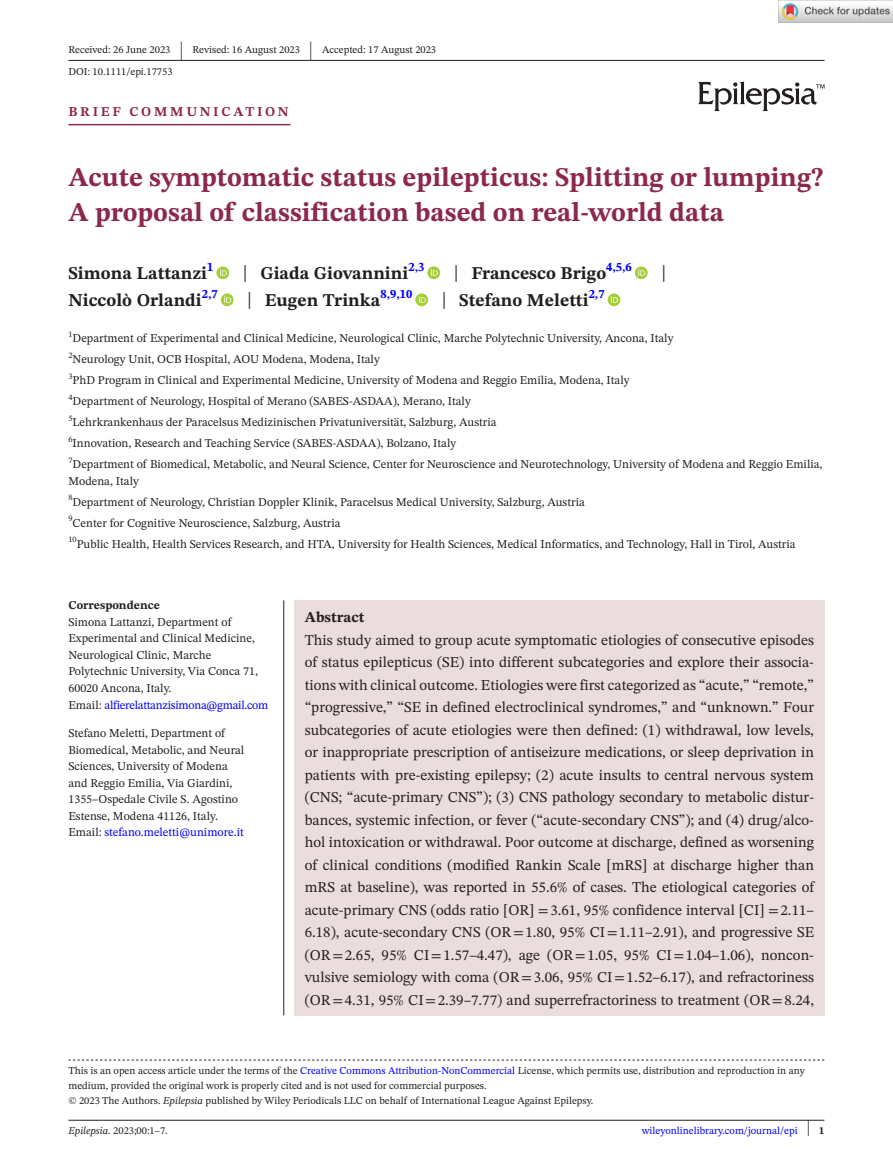
<style>
.page{position:relative;width:893px;height:1174px;background:#fff}
.page>*{position:absolute;margin:0;border:0;box-sizing:border-box;transform-origin:0 0}
.t1{font:700 27px/34.5px "STIX Two Text";color:#8c284e}
.t2{font:25.65px "STIX Two Text";color:#231f20;scale:.49 1}
.t3{font:23.4px "STIX Two Text";color:#231f20;scale:.77 1}
.t4{font:700 18px "STIX Two Text";color:#231f20}
.t5{font:15px/22.5px "STIX Two Text";color:#231f20;text-align:justify}
.t6{font:700 15px "STIX Two Text";color:#231f20}
.t7{font:700 13.5px "STIX Two Text";letter-spacing:.2em;color:#8c284e}
.t8{font:12px/16.5px "STIX Two Text";color:#231f20}
.t9{font:700 12px "STIX Two Text";color:#231f20}
.t10{font:10.5px/15px "STIX Two Text";color:#231f20}
.t11{font:10.5px "STIX Two Text";color:#00f}
.t12{font:8.4px "STIX Two Text";color:#231f20}
.s1{font-weight:400;font-size:23.4px}
.s2{color:#00f}
.s3{font-family:"STIX"}
.s4{font-style:italic}
.s5{font-size:22.2px;color:#231f20}
.s6{font-weight:700;color:#231f20}
</style>
<div class="page">
<hr style="left:68px;top:1119px;width:756px;height:1px;background:#231f20">
<svg style="left:698px;top:81px;width:126px;height:30px"></svg>
<hr style="left:68px;top:60px;width:756px;height:1px;background:#231f20">
<hr style="left:68px;top:124px;width:222px;height:1px;background:#8c284e">
<svg style="left:216px;top:266px;width:13px;height:13px"></svg>
<svg style="left:220px;top:269px;width:7px;height:7px"></svg>
<svg style="left:427px;top:266px;width:13px;height:13px"></svg>
<svg style="left:431px;top:269px;width:7px;height:7px"></svg>
<svg style="left:635px;top:266px;width:13px;height:13px"></svg>
<svg style="left:638px;top:269px;width:7px;height:7px"></svg>
<svg style="left:221px;top:293px;width:13px;height:13px"></svg>
<svg style="left:224px;top:296px;width:7px;height:7px"></svg>
<svg style="left:415px;top:293px;width:13px;height:13px"></svg>
<svg style="left:419px;top:296px;width:7px;height:7px"></svg>
<div style="left:608px;top:293px;width:12px;height:13px;background:#a5cd39;border-radius:50%"></div>
<svg style="left:611px;top:296px;width:7px;height:7px"></svg>
<svg style="left:68px;top:1059px;width:756px;height:1px"></svg>
<div style="left:294px;top:600px;width:530px;height:415px;background:#ebdcdd"></div>
<hr style="left:283px;top:600px;width:1px;height:415px;background:#231f20">
<img style="left:779px;top:0;width:114px;height:23px">
<p class="t10" style="left:68px;top:42px;width:103px">Received: 26 June 2023</p>
<h2 class="t2" style="left:180px;top:32px;width:8px">|</h2>
<p class="t10" style="left:193px;top:42px;width:109px">Revised: 16 August 2023</p>
<h2 class="t2" style="left:309px;top:32px;width:8px">|</h2>
<p class="t10" style="left:322px;top:42px;width:116px">Accepted: 17 August 2023</p>
<p class="t10" style="left:68px;top:64px;width:106px">DOI: 10.1111/epi.17753</p>
<p class="t7" style="left:68px;top:101px;width:222px">BRIEF COMMUNICATION</p>
<h1 class="t1" style="left:68px;top:161px;width:757px">Acute symptomatic status epilepticus: Splitting or lumping?<br>A proposal of classification based on real-world data</h1>
<h3 class="t4" style="left:68px;top:260px;width:146px">Simona Lattanzi<sup>1</sup></h3>
<h3 class="t4" style="left:243px;top:260px;width:183px"><span class="s1">|</span> Giada Giovannini<sup>2,3</sup></h3>
<h3 class="t4" style="left:454px;top:260px;width:180px"><span class="s1">|</span> Francesco Brigo<sup>4,5,6</sup></h3>
<h3 class="t3" style="left:661px;top:257px;width:8px">|</h3>
<h3 class="t4" style="left:68px;top:287px;width:151px">Niccolò Orlandi<sup>2,7</sup></h3>
<h3 class="t4" style="left:247px;top:287px;width:167px"><span class="s1">|</span> Eugen Trinka<sup>8,9,10</sup></h3>
<h3 class="t4" style="left:442px;top:287px;width:164px"><span class="s1">|</span> Stefano Meletti<sup>2,7</sup></h3>
<p class="t8" style="left:68px;top:328px;width:606px;line-height:21px"><sup>1</sup>Department of Experimental and Clinical Medicine, Neurological Clinic, Marche Polytechnic University, Ancona, Italy <sup>2</sup>Neurology Unit, OCB Hospital, AOU Modena, Modena, Italy<br><sup>3</sup>PhD Program in Clinical and Experimental Medicine, University of Modena and Reggio Emilia, Modena, Italy <sup>4</sup>Department of Neurology, Hospital of Merano (SABES-ASDAA), Merano, Italy</p>
<p class="t12" style="left:68px;top:412px;width:6px">5</p>
<p class="t8" style="left:73px;top:414px;width:426px">Lehrkrankenhaus der Paracelsus Medizinischen Privatuniversität, Salzburg, Austria</p>
<p class="t12" style="left:68px;top:433px;width:6px">6</p>
<p class="t8" style="left:73px;top:435px;width:385px">Innovation, Research and Teaching Service (SABES-ASDAA), Bolzano, Italy</p>
<p class="t12" style="left:68px;top:454px;width:6px">7</p>
<p class="t8" style="left:68px;top:456px;width:756px;text-indent:4px">Department of Biomedical, Metabolic, and Neural Science, Center for Neuroscience and Neurotechnology, University of Modena and Reggio Emilia,<br>Modena, Italy</p>
<p class="t12" style="left:68px;top:491px;width:6px">8</p>
<p class="t8" style="left:73px;top:493px;width:514px">Department of Neurology, Christian Doppler Klinik, Paracelsus Medical University, Salzburg, Austria</p>
<p class="t12" style="left:68px;top:512px;width:6px">9</p>
<p class="t8" style="left:73px;top:514px;width:269px">Center for Cognitive Neuroscience, Salzburg, Austria</p>
<p class="t12" style="left:68px;top:533px;width:10px">10</p>
<p class="t8" style="left:77px;top:535px;width:720px">Public Health, Health Services Research, and HTA, University for Health Sciences, Medical Informatics, and Technology, Hall in Tirol, Austria</p>
<p class="t9" style="left:68px;top:597px;width:93px">Correspondence</p>
<p class="t8" style="left:68px;top:613px;width:201px">Simona Lattanzi, Department of Experimental and Clinical Medicine, Neurological Clinic, Marche Polytechnic University, Via Conca 71, 60020 Ancona, Italy.<br>Email: <span class="s2">alfierelattanzisimona@gmail.com</span></p>
<p class="t8" style="left:68px;top:724px;width:177px">Stefano Meletti, Department of Biomedical, Metabolic, and Neural Sciences, University of Modena and Reggio Emilia, Via Giardini, 1355–Ospedale Civile S. Agostino Estense, Modena 41126, Italy.<br>Email: <span class="s2">stefano.meletti@unimore.it</span></p>
<p class="t6" style="left:305px;top:606px;width:61px">Abstract</p>
<p class="t5" style="left:305px;top:628px;width:511px">This study aimed to group acute symptomatic etiologies of consecutive episodes of status epilepticus (SE) into different subcategories and explore their associa&shy;tions with clinical outcome. Etiologies were first categorized as “acute,” “remote,” “progressive,” “SE in defined electroclinical syndromes,” and “unknown.” Four subcategories of acute etiologies were then defined: (1) withdrawal, low levels, or inappropriate prescription of antiseizure medications, or sleep deprivation in patients with pre-existing epilepsy; (2) acute insults to central nervous system (CNS; “acute-primary CNS”); (3) CNS pathology secondary to metabolic distur&shy;bances, systemic infection, or fever (“acute-secondary CNS”); and (4) drug/alco&shy;hol intoxication or withdrawal. Poor outcome at discharge, defined as worsening of clinical conditions (modified Rankin Scale [mRS] at discharge higher than mRS at baseline), was reported in 55.6% of cases. The etiological categories of acute-primary CNS (odds ratio [OR] <span class="s3">=</span>3.61, 95% confidence interval [CI] <span class="s3">=</span>2.11– 6.18), acute-secondary CNS (OR<span class="s3">=</span>1.80, 95% CI<span class="s3">=</span>1.11–2.91), and progressive SE (OR<span class="s3">=</span>2.65, 95% CI<span class="s3">=</span>1.57–4.47), age (OR<span class="s3">=</span>1.05, 95% CI<span class="s3">=</span>1.04–1.06), noncon&shy;vulsive semiology with coma (OR<span class="s3">=</span>3.06, 95% CI<span class="s3">=</span>1.52–6.17), and refractoriness (OR<span class="s3">=</span>4.31, 95% CI<span class="s3">=</span>2.39–7.77) and superrefractoriness to treatment (OR<span class="s3">=</span>8.24,</p>
<p class="t10" style="left:68px;top:1063px;width:738px">This is an open access article under the terms of the <span class="s2">Creative Commons Attribution-NonCommercial</span> License, which permits use, distribution and reproduction in any medium, provided the original work is properly cited and is not used for commercial purposes.<br>© 2023 The Authors. <span class="s4">Epilepsia</span> published by Wiley Periodicals LLC on behalf of International League Against Epilepsy.</p>
<p class="t10" style="left:68px;top:1123px;width:101px"><span class="s4">Epilepsia.</span> 2023;00:1–7.</p>
<p class="t11" style="left:642px;top:1123px;width:184px">wileyonlinelibrary.com/journal/epi <span class="s5">|</span> <span class="s6">1</span></p>
</div>
